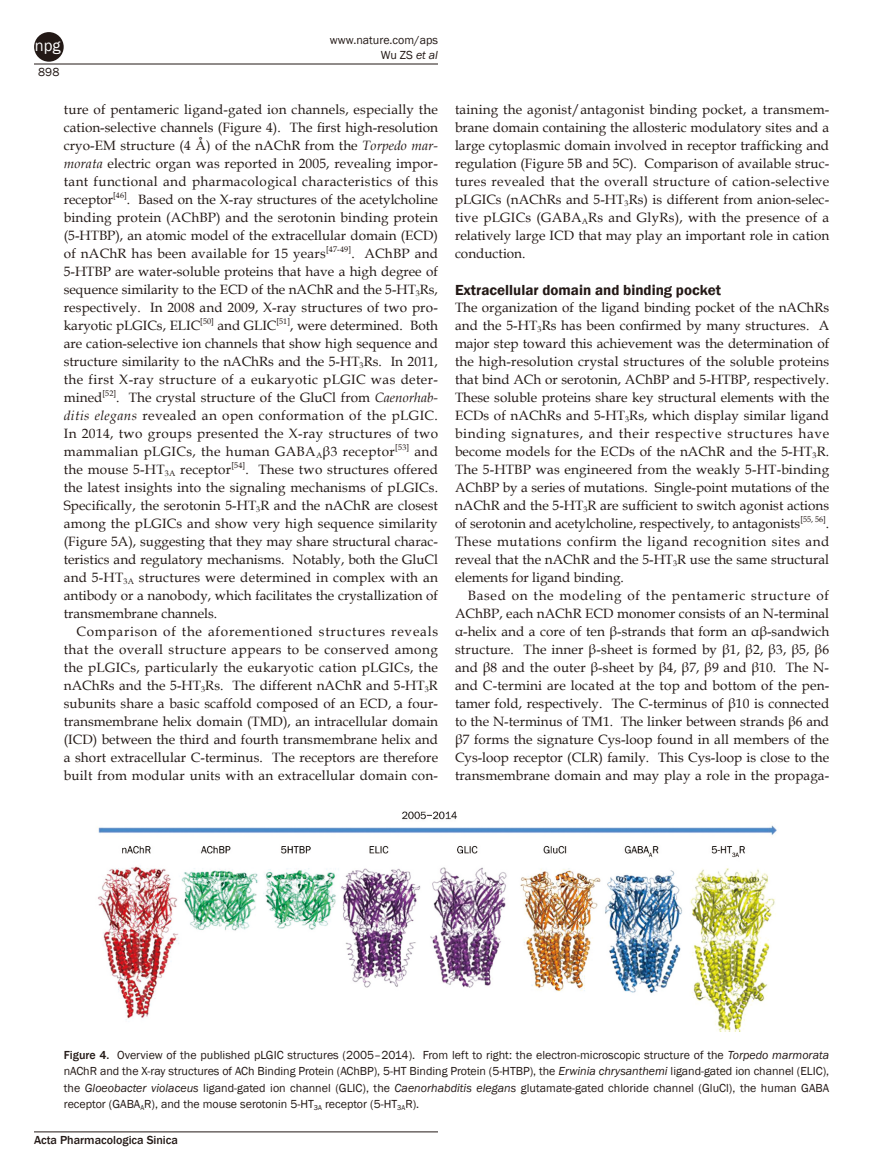
<style>
.page{position:relative;width:893px;height:1170px;background:#fff}
.page>*{position:absolute;margin:0;border:0;box-sizing:border-box;transform-origin:0 0}
.t1{font:16.5px "Franklin Gothic Book 2";color:#fff}
.一级标题{font:600 15px "Franklin Gothic";color:#231916}
.无段头空英文正文{font:13.5px/18px "Book Antiqua";color:#231916;text-align:justify}
.英文正文{font:13.5px/18px "Book Antiqua";letter-spacing:.005em;color:#231916;text-align:justify}
.英文正文-2{font:13.5px/18px "Book Antiqua 2";letter-spacing:.005em;color:#231916;text-align:justify}
.图表注{font:12px/16.5px "Franklin Gothic";color:#231916;text-align:justify}
.t2{font:12px/15px "Franklin Gothic Book 2";color:#231916;text-align:right}
.t3{font:500 12px "Franklin Gothic";color:#231916}
.s1{font-family:"Franklin Gothic";font-style:italic}
.s2{font-family:"Book Antiqua 2"}
.s3{font-style:italic}
.s4{font-family:"Book Antiqua"}
.s5{font-weight:500}
.s6{font-family:"Franklin Gothic Book 2"}
</style>
<div class="page">
<hr style="left:34px;top:64px;width:404px;height:1px;background:#231916">
<hr style="left:34px;top:1131px;width:404px;height:1px;background:#231916">
<div style="left:34px;top:32px;width:30px;height:30px;background:#231916;border-radius:50%"></div>
<img style="left:98px;top:811px;width:679px;height:220px">
<p class="t1" style="left:35px;top:35px;width:27px">npg</p>
<p class="t2" style="left:38px;top:65px;width:23px">898</p>
<p class="t2" style="left:330px;top:32px;width:110px">www.nature.com/aps<br>Wu ZS <span class="s1">et al</span></p>
<p class="无段头空英文正文" style="left:64px;top:100px;width:376px">ture of pentameric ligand-gated ion channels, especially the <span class="s2">cation-selective channels (Figure 4). The first high-resolution </span>cryo-EM structure (4 Å) of the nAChR from the <span class="s3">Torpedo mar&shy;morata</span> <span class="s2">electric organ was reported in 2005, revealing impor&shy;</span>tant functional and pharmacological characteristics of this receptor<sup>[46]</sup>. Based on the X-ray structures of the acetylcholine binding protein (AChBP) and the serotonin binding protein (5-HTBP), an atomic model of the extracellular domain (ECD) of nAChR has been available for 15 years<sup>[47-49]</sup>. AChBP and 5-HTBP are water-soluble proteins that have a high degree of sequence similarity to the ECD of the nAChR and the 5-HT<sub>3</sub>Rs, <span class="s2">respectively. In 2008 and 2009, X-ray structures of two pro&shy;</span>karyotic pLGICs, ELIC<sup>[50]</sup> and GLIC<sup>[51]</sup>, were determined. Both are cation-selective ion channels that show high sequence and structure similarity to the nAChRs and the 5-HT<sub>3</sub><span class="s2">Rs. In 2011, </span>the first X-ray structure of a eukaryotic pLGIC was deter&shy;mined<sup>[52]</sup>. The crystal structure of the GluCl from <span class="s3">Caenorhab&shy;ditis elegans</span> revealed an open conformation of the pLGIC.<br><span class="s2">In 2014, two groups presented the X-ray structures of two </span>mammalian pLGICs, the human GABA<sub>A</sub><span class="s2">β3 receptor</span><sup>[53]</sup> and the mouse 5-HT<sub>3A</sub> receptor<sup>[54]</sup>. These two structures offered the latest insights into the signaling mechanisms of pLGICs.<br><span class="s2">Specifically, the serotonin 5-HT</span><sub>3</sub>R and the nAChR are closest among the pLGICs and show very high sequence similarity (Figure 5A), suggesting that they may share structural charac&shy;teristics and regulatory mechanisms. Notably, both the GluCl and 5-HT<sub>3A</sub> structures were determined in complex with an antibody or a nanobody, which facilitates the crystallization of transmembrane channels.</p>
<p class="英文正文" style="left:64px;top:622px;width:376px;text-indent:13px">Comparison of the aforementioned structures reveals that the overall structure appears to be conserved among the pLGICs, particularly the eukaryotic cation pLGICs, the nAChRs and the 5-HT<sub>3</sub>Rs. The different nAChR and 5-HT<sub>3</sub>R subunits share a basic scaffold composed of an ECD, a four&shy;transmembrane helix domain (TMD), an intracellular domain (ICD) between the third and fourth transmembrane helix and a short extracellular C-terminus. The receptors are therefore built from modular units with an extracellular domain con-</p>
<p class="英文正文" style="left:455px;top:100px;width:376px">taining the agonist/antagonist binding pocket, a transmem&shy;brane domain containing the allosteric modulatory sites and a <span class="s2">large cytoplasmic domain involved in receptor trafficking and </span>regulation (Figure 5B and 5C). Comparison of available struc&shy;tures revealed that the overall structure of cation-selective pLGICs (nAChRs and 5-HT<sub>3</sub>Rs) is different from anion-selec&shy;tive pLGICs (GABA<sub>A</sub>Rs and GlyRs), with the presence of a relatively large ICD that may play an important role in cation conduction.</p>
<p class="一级标题" style="left:455px;top:280px;width:268px">Extracellular domain and binding pocket</p>
<p class="无段头空英文正文" style="left:455px;top:298px;width:376px">The organization of the ligand binding pocket of the nAChRs and the 5-HT<sub>3</sub><span class="s2">Rs has been confirmed by many structures. A </span>major step toward this achievement was the determination of the high-resolution crystal structures of the soluble proteins that bind ACh or serotonin, AChBP and 5-HTBP, respectively.<br>These soluble proteins share key structural elements with the ECDs of nAChRs and 5-HT<sub>3</sub>Rs, which display similar ligand binding signatures, and their respective structures have become models for the ECDs of the nAChR and the 5-HT<sub>3</sub>R.<br>The 5-HTBP was engineered from the weakly 5-HT-binding AChBP by a series of mutations. Single-point mutations of the nAChR and the 5-HT<sub>3</sub><span class="s2">R are sufficient to switch agonist actions </span>of serotonin and acetylcholine, respectively, to antagonists<sup>[55,</sup> <sup>56]</sup>.<br>These mutations confirm the ligand recognition sites and reveal that the nAChR and the 5-HT<sub>3</sub>R use the same structural elements for ligand binding.</p>
<p class="英文正文-2" style="left:455px;top:586px;width:376px;text-indent:13px"><span class="s4">Based on the modeling of the pentameric structure of AChBP, each nAChR ECD monomer consists of an N-terminal </span>α-helix and a core of ten β-strands that form an αβ-sandwich structure. The inner β-sheet is formed by β1, β2, β3, β5, β6 and β8 and the outer β-sheet by β4, β7, β9 and β10. The N&shy;<span class="s4">and C-termini are located at the top and bottom of the pen&shy;</span>tamer fold, respectively. The C-terminus of β10 is connected to the N-terminus of TM1. The linker between strands β6 and β7 forms the signature Cys-loop found in all members of the <span class="s4">Cys-loop receptor (CLR) family. This Cys-loop is close to the transmembrane domain and may play a role in the propaga-</span></p>
<p class="图表注" style="left:64px;top:1046px;width:767px"><span class="s5">Figure 4.</span> Overview of the published pLGIC structures (2005–2014). From left to right: the electron-microscopic structure of the <span class="s3">Torpedo marmorata </span>nAChR and the X-ray structures of ACh Binding Protein (AChBP), 5-HT Binding Protein (5-HTBP), the <span class="s3">Erwinia chrysanthemi</span> <span class="s6">ligand-gated ion channel (ELIC), the</span> <span class="s3">Gloeobacter violaceus</span> <span class="s6">ligand-gated ion channel (GLIC), the</span> <span class="s3">Caenorhabditis elegans</span> glutamate-gated chloride channel (GluCl), the human GABA receptor (GABA<sub>A</sub>R), and the mouse serotonin 5-HT<sub>3A</sub> <span class="s6">receptor (5-HT</span><sub>3A</sub><span class="s6">R).</span></p>
<p class="t3" style="left:34px;top:1132px;width:145px">Acta Pharmacologica Sinica</p>
</div>
